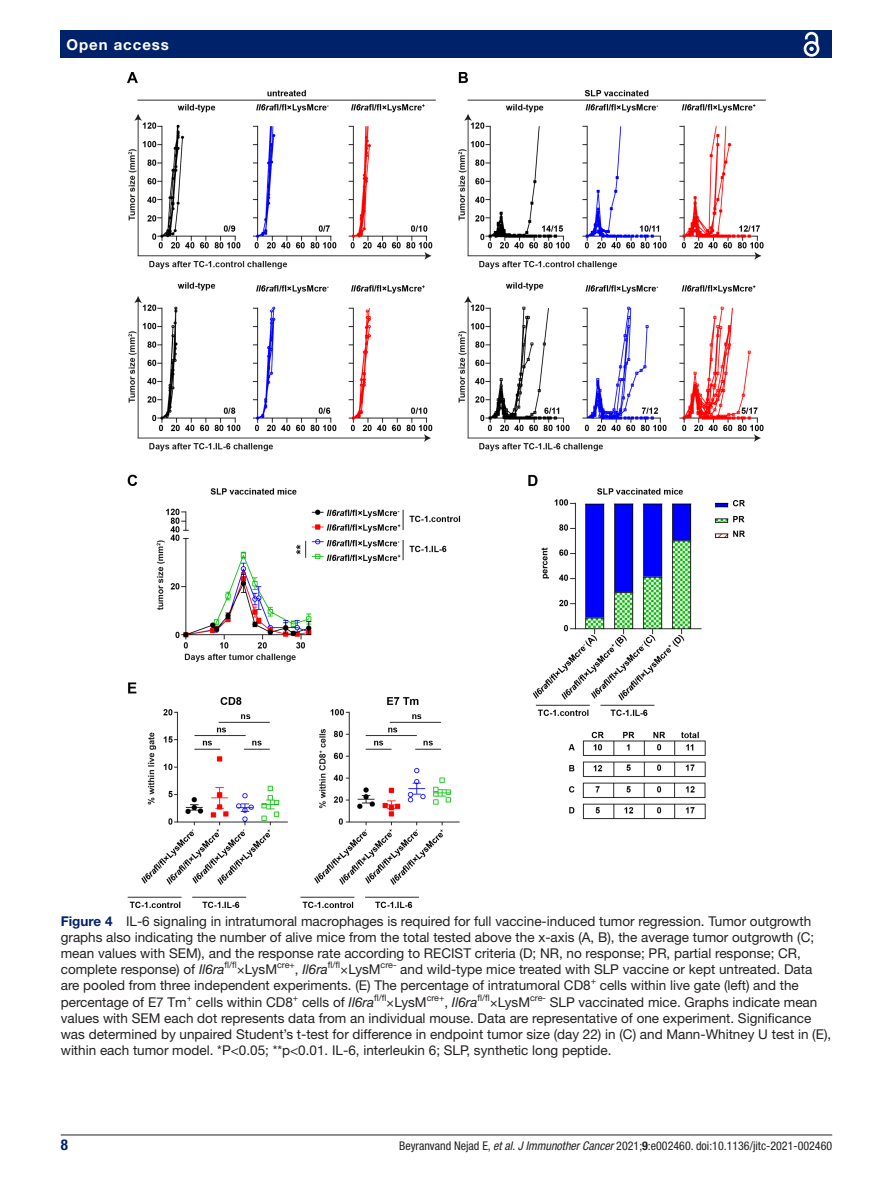
<style>
.page{position:relative;width:893px;height:1191px;background:#fff}
.page>*{position:absolute;margin:0;border:0;box-sizing:border-box;transform-origin:0 0}
.t1{font:700 15px "Helvetica Neue LT Std";letter-spacing:.065em;color:#fff}
.t2{font:700 condensed 15px "Helvetica Neue LT Std";color:#00226b}
.t3{font:13.5px/16.2px "Helvetica Neue LT Std";color:#231f20}
.t4{font:italic 13.5px "Helvetica Neue LT Std";color:#231f20}
.t5{font:condensed 12px "Helvetica Neue LT Std";color:#231f20}
.t6{font:9px "Helvetica Neue LT Std";letter-spacing:-.01em;color:#231f20}
.s1{font-weight:700;color:#00226b}
.s2{font-style:italic}
.s3{font-style:normal}
.s4{font-weight:700}
</style>
<div class="page">
<hr style="left:61px;top:1134px;width:771px;height:1px;background:#231f20">
<div style="left:61px;top:31px;width:771px;height:27px;background:#00226b"></div>
<svg style="left:803px;top:31px;width:17px;height:26px"></svg>
<img style="left:128px;top:73px;width:637px;height:835px">
<p class="t1" style="left:66px;top:35px;width:104px">Open access</p>
<p class="t3" style="left:61px;top:912px;width:755px"><span class="s1">Figure 4</span> IL-6 signaling in intratumoral macrophages is required for full vaccine-induced tumor regression. Tumor outgrowth graphs also indicating the number of alive mice from the total tested above the x-axis (A, B), the average tumor outgrowth (C; mean values with SEM), and the response rate according to RECIST criteria (D; NR, no response; PR, partial response; CR, complete response) of <span class="s2">Il6ra</span></p>
<p class="t6" style="left:225px;top:959px;width:14px">fl/fl</p>
<p class="t3" style="left:237px;top:961px;width:42px">×LysM</p>
<p class="t6" style="left:277px;top:959px;width:19px">cre+</p>
<p class="t4" style="left:295px;top:961px;width:35px"><span class="s3">,</span> Il6ra</p>
<p class="t6" style="left:328px;top:959px;width:14px">fl/fl</p>
<p class="t3" style="left:340px;top:961px;width:42px">×LysM</p>
<p class="t6" style="left:381px;top:959px;width:17px">cre-</p>
<p class="t3" style="left:61px;top:961px;width:753px;text-indent:339px">and wild-type mice treated with SLP vaccine or kept untreated. Data are pooled from three independent experiments. (E) The percentage of intratumoral CD8</p>
<p class="t6" style="left:591px;top:975px;width:7px">+</p>
<p class="t3" style="left:600px;top:977px;width:201px">cells within live gate (left) and the</p>
<p class="t3" style="left:61px;top:993px;width:128px">percentage of E7 Tm</p>
<p class="t6" style="left:187px;top:992px;width:7px">+</p>
<p class="t3" style="left:196px;top:993px;width:98px">cells within CD8</p>
<p class="t6" style="left:293px;top:992px;width:7px">+</p>
<p class="t3" style="left:302px;top:993px;width:73px">cells of <span class="s2">Il6ra</span></p>
<p class="t6" style="left:374px;top:992px;width:14px">fl/fl</p>
<p class="t3" style="left:386px;top:993px;width:42px">×LysM</p>
<p class="t6" style="left:427px;top:992px;width:19px">cre+</p>
<p class="t4" style="left:444px;top:993px;width:35px"><span class="s3">,</span> Il6ra</p>
<p class="t6" style="left:477px;top:992px;width:14px">fl/fl</p>
<p class="t3" style="left:490px;top:993px;width:42px">×LysM</p>
<p class="t6" style="left:530px;top:992px;width:17px">cre-</p>
<p class="t3" style="left:61px;top:993px;width:772px;text-indent:489px">SLP vaccinated mice. Graphs indicate mean values with SEM each dot represents data from an individual mouse. Data are representative of one experiment. Significance was determined by unpaired Student’s t-test for difference in endpoint tumor size (day 22) in (C) and Mann-Whitney U test in (E), within each tumor model. *P&lt;0.05; **p&lt;0.01. IL-6, interleukin 6; SLP, synthetic long peptide.</p>
<p class="t2" style="left:61px;top:1135px;width:9px">8</p>
<p class="t5" style="left:399px;top:1138px;width:435px">Beyranvand Nejad E, <span class="s2">et al</span>. <span class="s2">J Immunother Cancer</span> 2021;<span class="s4">9</span>:e002460. doi:10.1136/jitc-2021-002460</p>
</div>
